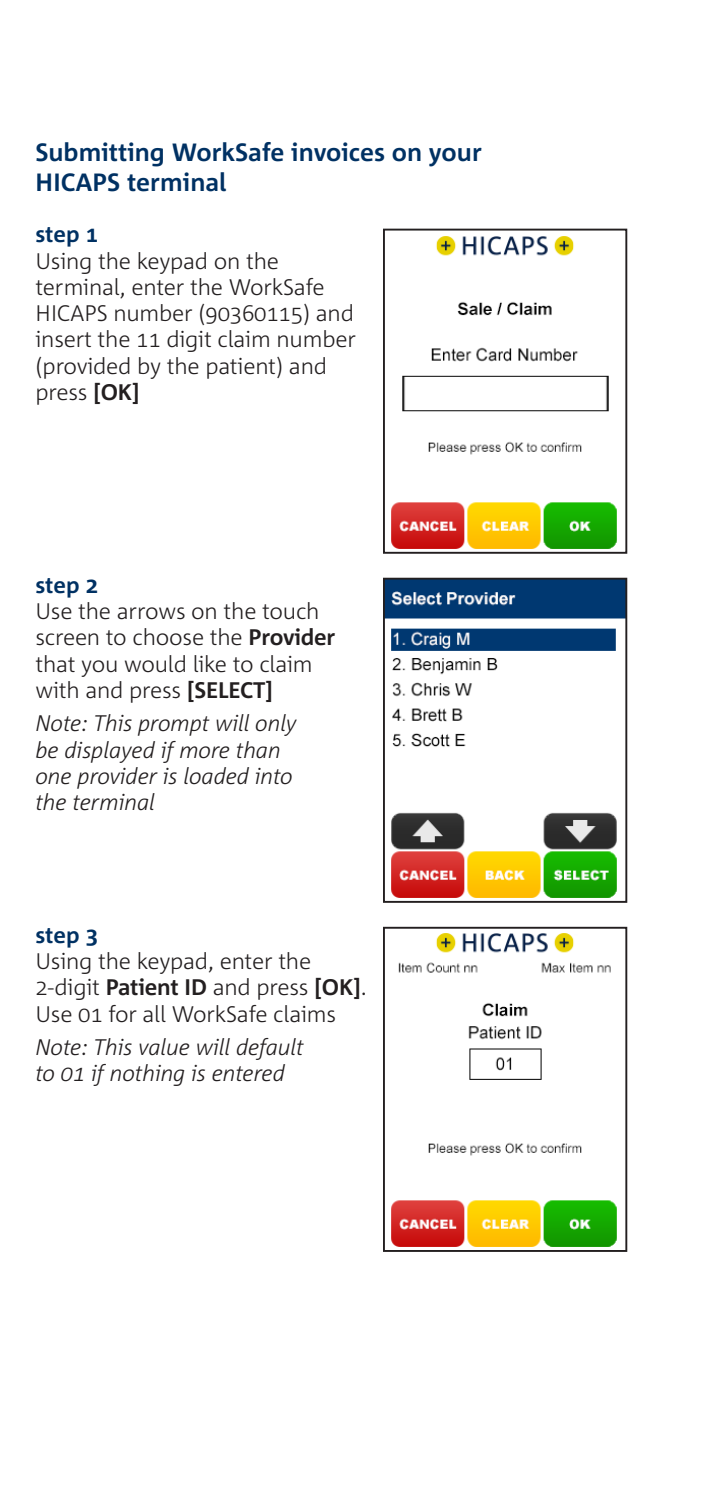
<style>
.page{position:relative;width:709px;height:1489px;background:#fff}
.page>*{position:absolute;margin:0;border:0;box-sizing:border-box;transform-origin:0 0}
.t1{font:700 25px/30px "Corpid C1";color:#003163}
.t2{font:300 22.5px/26.2px "Corpid C1";letter-spacing:-.01em;color:#231f20}
.t3{font:italic 300 22.5px/26.2px "Corpid C1";letter-spacing:-.01em;color:#231f20}
.t4{font:700 22.5px "Corpid C1";color:#003163}
.s1{font-weight:700}
</style>
<div class="page">
<img style="left:391px;top:236px;width:226px;height:313px">
<div style="left:383px;top:229px;width:244px;height:324px;border:2px solid #231f20"></div>
<img style="left:386px;top:580px;width:238px;height:318px">
<div style="left:383px;top:577px;width:244px;height:325px;border:2px solid #231f20"></div>
<img style="left:391px;top:933px;width:226px;height:314px">
<div style="left:383px;top:926px;width:244px;height:325px;border:2px solid #231f20"></div>
<p class="t1" style="left:35px;top:137px;width:448px">Submitting WorkSafe invoices on your<br>HICAPS terminal</p>
<p class="t4" style="left:35px;top:220px;width:64px">step 1</p>
<p class="t2" style="left:35px;top:247px;width:322px">Using the keypad on the terminal, enter the WorkSafe<br>HICAPS number (90360115) and insert the 11 digit claim number (provided by the patient) and press <span class="s1">[OK]</span></p>
<p class="t4" style="left:35px;top:571px;width:64px">step 2</p>
<p class="t2" style="left:35px;top:597px;width:301px">Use the arrows on the touch screen to choose the <span class="s1">Provider </span>that you would like to claim with and press <span class="s1">[SELECT]</span></p>
<p class="t3" style="left:35px;top:709px;width:263px">Note: This prompt will only be displayed if more than one provider is loaded into the terminal</p>
<p class="t4" style="left:35px;top:920px;width:64px">step 3</p>
<p class="t2" style="left:35px;top:947px;width:333px">Using the keypad, enter the<br>2-digit <span class="s1">Patient ID</span> and press <span class="s1">[OK]</span>.<br>Use 01 for all WorkSafe claims</p>
<p class="t3" style="left:35px;top:1033px;width:270px">Note: This value will default to 01 if nothing is entered</p>
</div>
